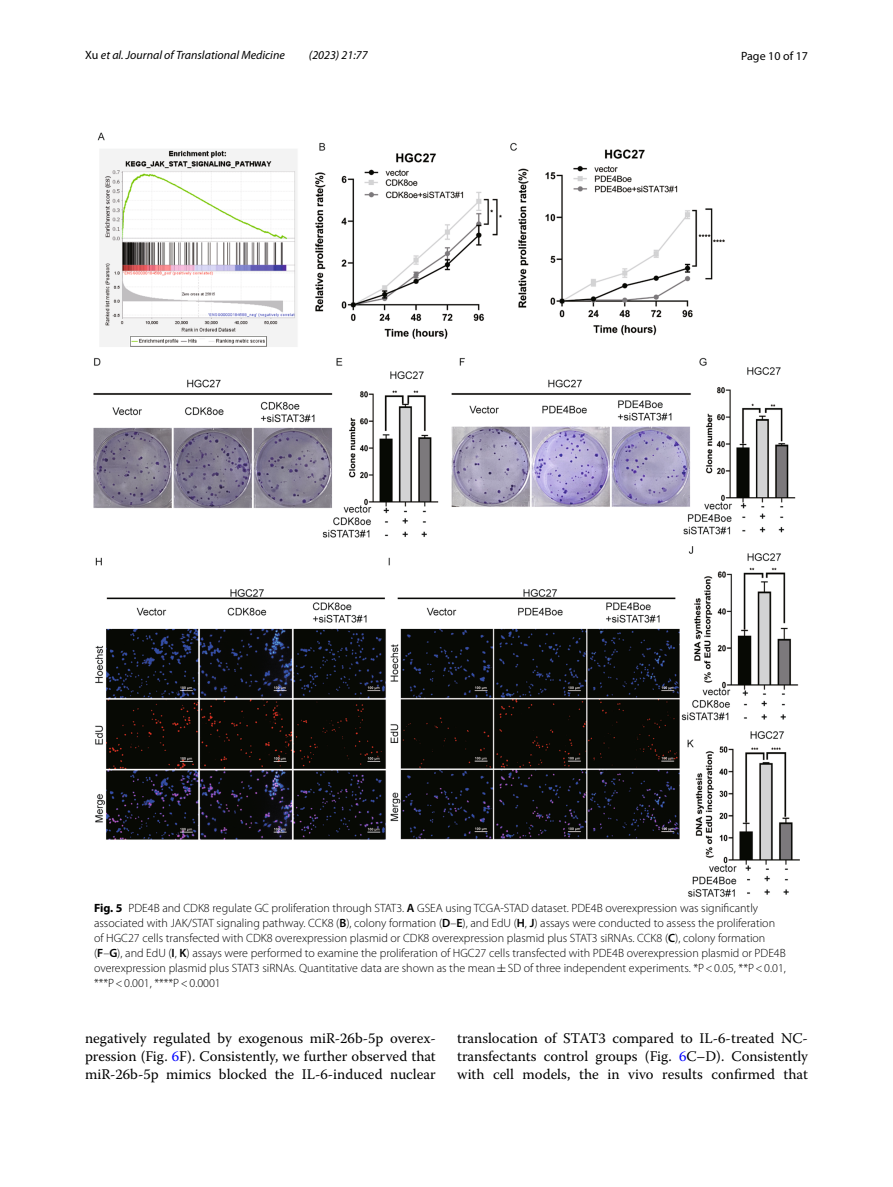
<style>
.page{position:relative;width:893px;height:1187px;background:#fff}
.page>*{position:absolute;margin:0;border:0;box-sizing:border-box;transform-origin:0 0}
.t1{font:14.7px/18px "Warnock Pro";color:#000;text-align:justify}
.t2{font:300 12px/15px "Myriad Pro";color:#000}
.t3{font:italic 12px "Myriad Pro";color:#000}
.t4{font:12px "Myriad Pro";color:#000}
.s1{font-style:normal}
.s2{font-weight:700}
.s3{font-weight:600}
.s4{font-family:"MTSY";font-weight:400}
.s5{color:#00f}
</style>
<div class="page">
<img style="left:94px;top:133px;width:705px;height:763px">
<p class="t3" style="left:85px;top:48px;width:201px"><span class="s1">Xu</span> et al. Journal of Translational Medicine</p>
<p class="t3" style="left:309px;top:48px;width:60px">(2023) 21:77</p>
<p class="t4" style="left:741px;top:48px;width:68px">Page 10 of 17</p>
<p class="t2" style="left:94px;top:900px;width:693px"><span class="s2">Fig. 5</span> PDE4B and CDK8 regulate GC proliferation through STAT3. <span class="s3">A</span> GSEA using TCGA-STAD dataset. PDE4B overexpression was significantly associated with JAK/STAT signaling pathway. CCK8 (<span class="s3">B</span>), colony formation (<span class="s3">D</span>–<span class="s3">E</span>), and EdU (<span class="s3">H</span>, <span class="s3">J</span>) assays were conducted to assess the proliferation of HGC27 cells transfected with CDK8 overexpression plasmid or CDK8 overexpression plasmid plus STAT3 siRNAs. CCK8 (<span class="s3">C</span>), colony formation (<span class="s3">F</span>–<span class="s3">G</span>), and EdU (<span class="s3">I</span>, <span class="s3">K</span>) assays were performed to examine the proliferation of HGC27 cells transfected with PDE4B overexpression plasmid or PDE4B overexpression plasmid plus STAT3 siRNAs. Quantitative data are shown as the mean<span class="s4">±</span>SD of three independent experiments. *P&lt;0.05, **P&lt;0.01, ***P&lt;0.001, ****P&lt;0.0001</p>
<p class="t1" style="left:85px;top:1028px;width:352px">negatively regulated by exogenous miR-26b-5p overex&shy;pression (Fig. <span class="s5">6</span>F). Consistently, we further observed that miR-26b-5p mimics blocked the IL-6-induced nuclear</p>
<p class="t1" style="left:457px;top:1028px;width:352px">translocation of STAT3 compared to IL-6-treated NC&shy;transfectants control groups (Fig. <span class="s5">6</span>C–D). Consistently with cell models, the in vivo results confirmed that</p>
</div>
